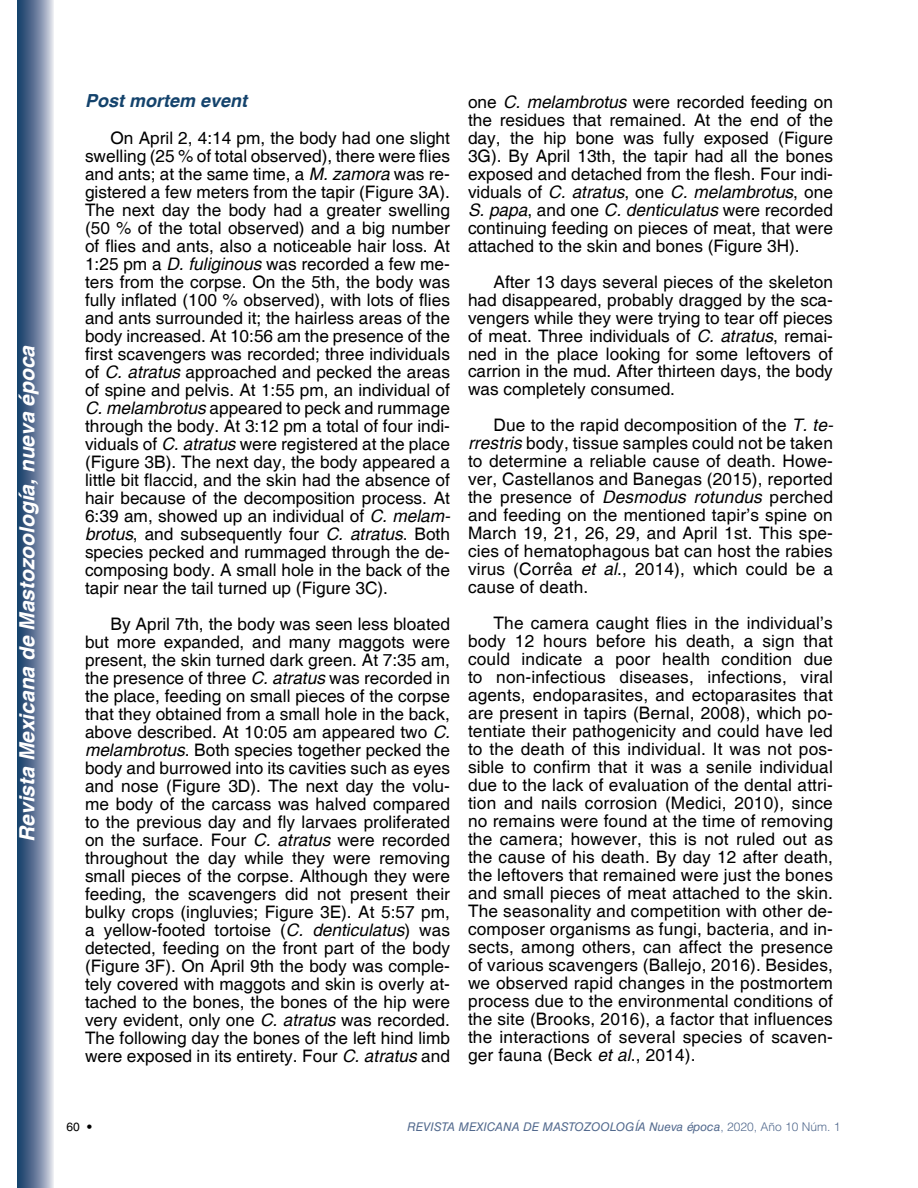
<style>
.page{position:relative;width:918px;height:1188px;background:#fff}
.page>*{position:absolute;margin:0;border:0;box-sizing:border-box;transform-origin:0 0}
.t1{font:italic 700 21px "Helvetica";color:#fff}
.t2{font:italic 700 18px "Helvetica";color:#14436c}
.t3{font:17.25px/18px "Helvetica";color:#000;text-align:justify}
.t4{font:italic 12px "Helvetica LT Std";color:#52698d}
.t5{font:12px "Helvetica LT Std";color:#000}
.s1{font-style:italic}
.s2{font-weight:300}
.s3{font-weight:300;font-style:normal}
</style>
<div class="page">
<svg style="left:17px;top:0;width:37px;height:1188px;background:#6f84a1"></svg>
<p class="t1" style="left:14px;top:842px;width:498px;rotate:-90deg">Revista Mexicana de Mastozoología, nueva época</p>
<p class="t2" style="left:85px;top:89px;width:164px">Post mortem event</p>
<p class="t3" style="left:85px;top:130px;width:367px;text-indent:26px">On April 2, 4:14 pm, the body had one slight swelling (25 % of total observed), there were flies and ants; at the same time, a <span class="s1">M. zamora</span> was re&shy;gistered a few meters from the tapir (Figure 3A).<br>The next day the body had a greater swelling (50 % of the total observed) and a big number of flies and ants, also a noticeable hair loss. At 1:25 pm a <span class="s1">D. fuliginous</span> was recorded a few me&shy;ters from the corpse. On the 5th, the body was fully inflated (100 % observed), with lots of flies and ants surrounded it; the hairless areas of the body increased. At 10:56 am the presence of the first scavengers was recorded; three individuals of <span class="s1">C. atratus</span> approached and pecked the areas of spine and pelvis. At 1:55 pm, an individual of <span class="s1">C. melambrotus</span> appeared to peck and rummage through the body. At 3:12 pm a total of four indi&shy;viduals of <span class="s1">C. atratus</span> were registered at the place (Figure 3B). The next day, the body appeared a little bit flaccid, and the skin had the absence of hair because of the decomposition process. At 6:39 am, showed up an individual of <span class="s1">C. melam&shy;brotus</span>, and subsequently four <span class="s1">C. atratus</span>. Both species pecked and rummaged through the de&shy;composing body. A small hole in the back of the tapir near the tail turned up (Figure 3C).</p>
<p class="t3" style="left:85px;top:615px;width:366px;text-indent:26px">By April 7th, the body was seen less bloated but more expanded, and many maggots were present, the skin turned dark green. At 7:35 am, the presence of three <span class="s1">C. atratus</span> was recorded in the place, feeding on small pieces of the corpse that they obtained from a small hole in the back, above described. At 10:05 am appeared two <span class="s1">C. melambrotus</span>. Both species together pecked the body and burrowed into its cavities such as eyes and nose (Figure 3D). The next day the volu&shy;me body of the carcass was halved compared to the previous day and fly larvaes proliferated on the surface. Four <span class="s1">C. atratus</span> were recorded throughout the day while they were removing small pieces of the corpse. Although they were feeding, the scavengers did not present their bulky crops (ingluvies; Figure 3E). At 5:57 pm, a yellow-footed tortoise (<span class="s1">C. denticulatus</span>) was detected, feeding on the front part of the body (Figure 3F). On April 9th the body was comple&shy;tely covered with maggots and skin is overly at&shy;tached to the bones, the bones of the hip were very evident, only one <span class="s1">C. atratus</span> was recorded.<br>The following day the bones of the left hind limb were exposed in its entirety. Four <span class="s1">C. atratus</span> and</p>
<p class="t3" style="left:468px;top:93px;width:366px">one <span class="s1">C. melambrotus</span> were recorded feeding on the residues that remained. At the end of the day, the hip bone was fully exposed (Figure 3G). By April 13th, the tapir had all the bones exposed and detached from the flesh. Four indi&shy;viduals of <span class="s1">C. atratus</span>, one <span class="s1">C. melambrotus</span>, one <span class="s1">S. papa</span>, and one <span class="s1">C. denticulatus</span> were recorded continuing feeding on pieces of meat, that were attached to the skin and bones (Figure 3H).</p>
<p class="t3" style="left:468px;top:273px;width:366px;text-indent:26px">After 13 days several pieces of the skeleton had disappeared, probably dragged by the sca&shy;vengers while they were trying to tear off pieces of meat. Three individuals of <span class="s1">C. atratus</span>, remai&shy;ned in the place looking for some leftovers of carrion in the mud. After thirteen days, the body was completely consumed.</p>
<p class="t3" style="left:468px;top:417px;width:367px;text-indent:26px">Due to the rapid decomposition of the <span class="s1">T. te&shy;rrestris</span> body, tissue samples could not be taken to determine a reliable cause of death. Howe&shy;ver, Castellanos and Banegas (2015), reported the presence of <span class="s1">Desmodus rotundus</span> perched and feeding on the mentioned tapir’s spine on March 19, 21, 26, 29, and April 1st. This spe&shy;cies of hematophagous bat can host the rabies virus (Corrêa <span class="s1">et al</span>., 2014), which could be a cause of death.</p>
<p class="t3" style="left:468px;top:615px;width:366px;text-indent:26px">The camera caught flies in the individual’s body 12 hours before his death, a sign that could indicate a poor health condition due to non-infectious diseases, infections, viral agents, endoparasites, and ectoparasites that are present in tapirs (Bernal, 2008), which po&shy;tentiate their pathogenicity and could have led to the death of this individual. It was not pos&shy;sible to confirm that it was a senile individual due to the lack of evaluation of the dental attri&shy;tion and nails corrosion (Medici, 2010), since no remains were found at the time of removing the camera; however, this is not ruled out as the cause of his death. By day 12 after death, the leftovers that remained were just the bones and small pieces of meat attached to the skin.<br>The seasonality and competition with other de&shy;composer organisms as fungi, bacteria, and in&shy;sects, among others, can affect the presence of various scavengers (Ballejo, 2016). Besides, we observed rapid changes in the postmortem process due to the environmental conditions of the site (Brooks, 2016), a factor that influences the interactions of several species of scaven&shy;ger fauna (Beck <span class="s1">et al</span>., 2014).</p>
<p class="t5" style="left:67px;top:1120px;width:28px">60 <span class="s2">•</span></p>
<p class="t4" style="left:407px;top:1120px;width:435px">REVISTA MEXICANA DE MASTOZOOLOGÍA NUEVA ÉPOCA<span class="s3">, 2020, Año 10 Núm. 1</span></p>
</div>
